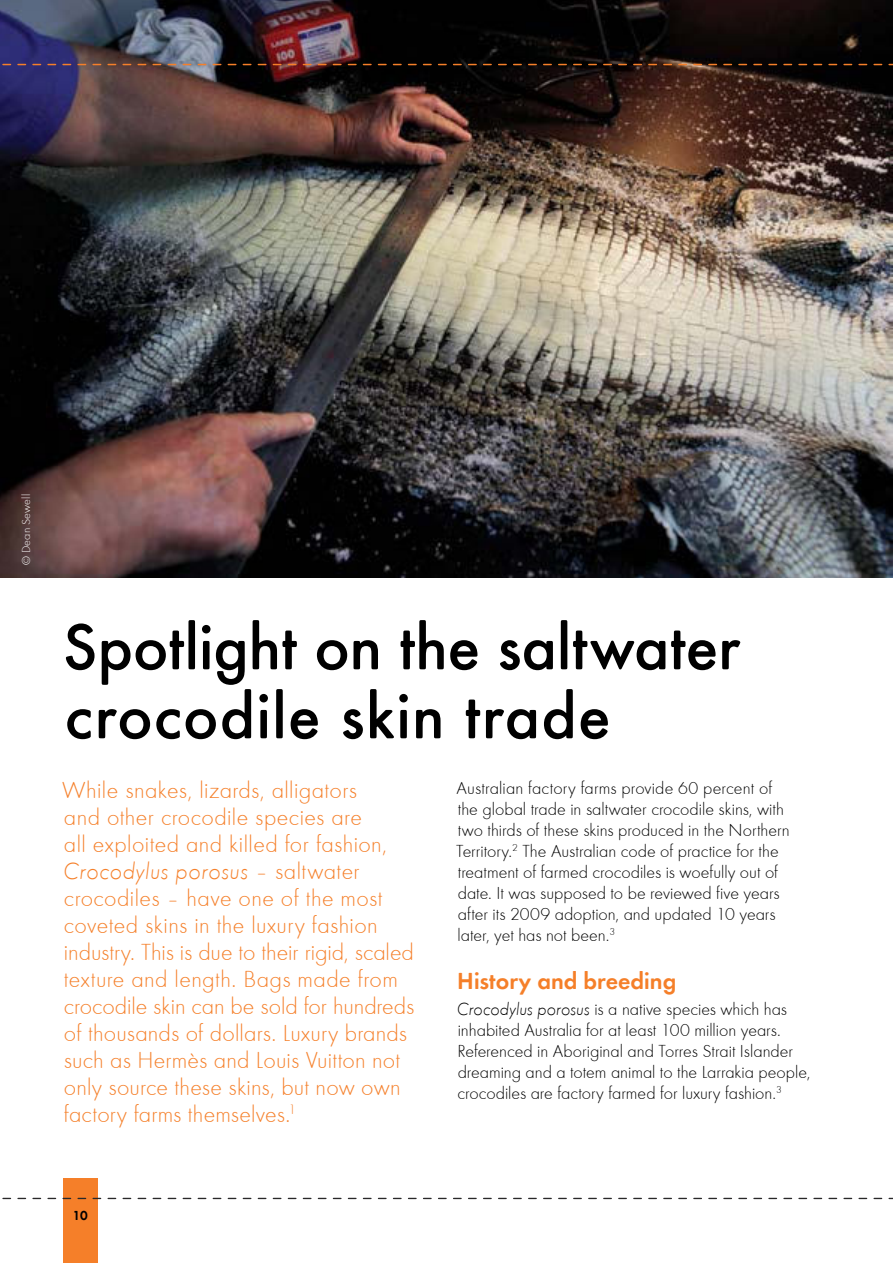
<style>
.page{position:relative;width:893px;height:1263px;background:#fff}
.page>*{position:absolute;margin:0;border:0;box-sizing:border-box;transform-origin:0 0}
.t1{font:500 67.5px/69px "Futura Round";color:#000}
.t2{font:300 24px/27px "Futura Round";letter-spacing:.01em;color:#f57f29}
.t3{font:600 24px "Futura Round";color:#f57f29}
.t4{font:300 18px/21px "Futura Round";color:#000}
.t5{font:600 13.5px "Futura Round";color:#000}
.t6{font:300 12px "Futura Round";letter-spacing:.015em;color:#fff}
.s1{font-style:italic}
</style>
<div class="page">
<img style="left:0;top:0;width:893px;height:578px">
<div style="left:63px;top:1178px;width:34px;height:85px;background:#f57f29"></div>
<svg style="left:2px;top:1198px;width:891px;height:1px"></svg>
<svg style="left:0;top:64px;width:893px;height:1px"></svg>
<p class="t6" style="left:21px;top:565px;width:73px;rotate:-90deg">© Dean Sewell</p>
<h1 class="t1" style="left:63px;top:618px;width:679px">Spotlight on the saltwater crocodile skin trade</h1>
<p class="t2" style="left:62px;top:778px;width:354px">While snakes, lizards, alligators<br>and other crocodile species are<br>all exploited and killed for fashion, <span class="s1">Crocodylus porosus</span> – saltwater crocodiles – have one of the most coveted skins in the luxury fashion industry. This is due to their rigid, scaled texture and length. Bags made from crocodile skin can be sold for hundreds of thousands of dollars. Luxury brands such as Hermès and Louis Vuitton not only source these skins, but now own factory farms themselves.<sup>1</sup></p>
<p class="t4" style="left:456px;top:779px;width:335px">Australian factory farms provide 60 percent of the global trade in saltwater crocodile skins, with two thirds of these skins produced in the Northern Territory.<sup>2</sup> The Australian code of practice for the treatment of farmed crocodiles is woefully out of date. It was supposed to be reviewed five years after its 2009 adoption, and updated 10 years later, yet has not been.<sup>3</sup></p>
<h2 class="t3" style="left:457px;top:971px;width:221px">History and breeding</h2>
<p class="t4" style="left:457px;top:999px;width:355px"><span class="s1">Crocodylus porosus</span> is a native species which has inhabited Australia for at least 100 million years.<br>Referenced in Aboriginal and Torres Strait Islander dreaming and a totem animal to the Larrakia people, crocodiles are factory farmed for luxury fashion.<sup>3</sup></p>
<p class="t5" style="left:73px;top:1209px;width:16px">10</p>
</div>
